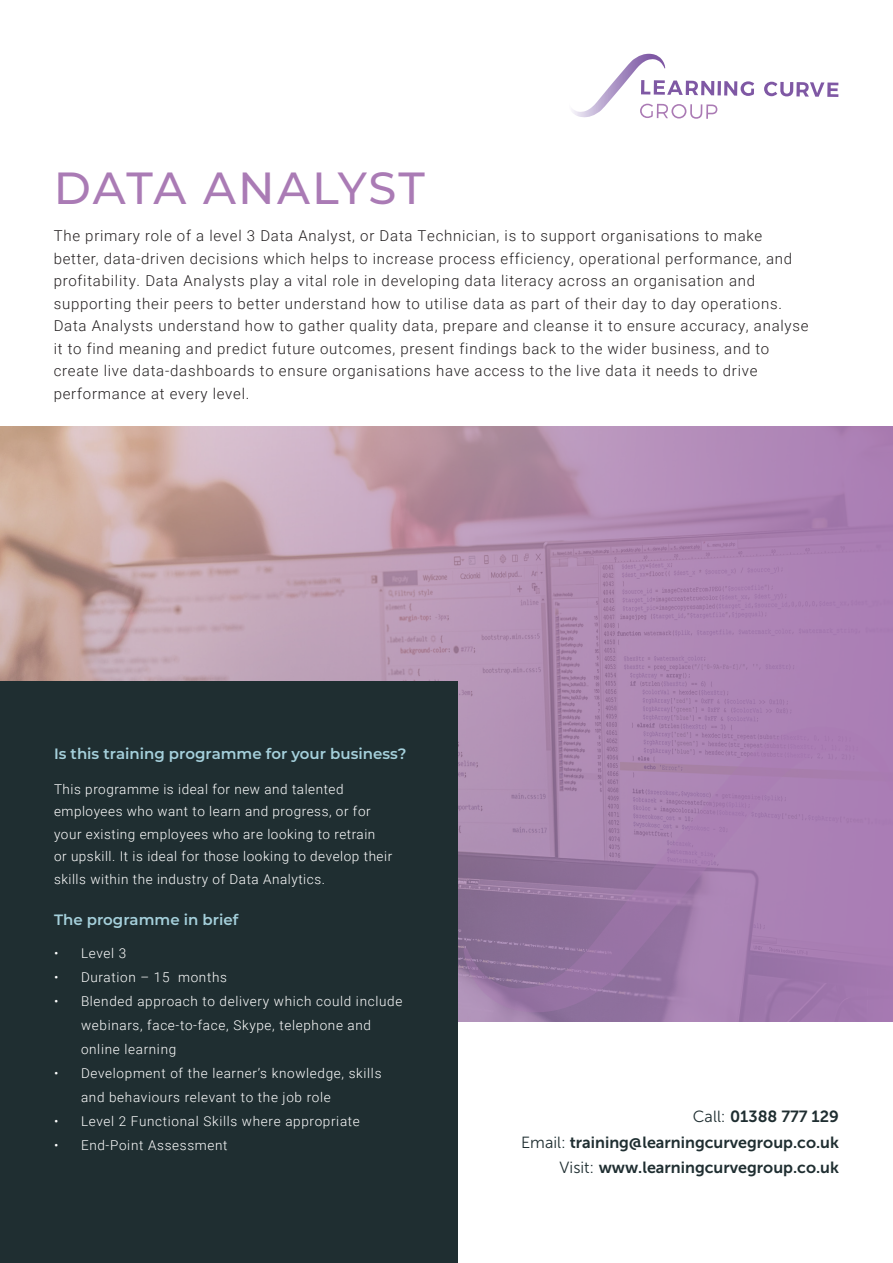
<style>
.page{position:relative;width:893px;height:1263px;background:#fff}
.page>*{position:absolute;margin:0;border:0;box-sizing:border-box;transform-origin:0 0}
.t1{font:500 45px "Montserrat";letter-spacing:.04em;color:#aa7bb5}
.t2{font:16.2px/25.3px "Museo Sans 700";color:#1f2e31;text-align:right}
.t3{font:300 15px "Roboto";letter-spacing:.05em;color:#231f20}
.B1_Headers{font:600 15px "Montserrat";color:#a5d0db}
.B1{font:300 13.5px/22.5px "Roboto";letter-spacing:.05em;color:#fff}
.s1{font-family:"Museo Sans 300"}
</style>
<div class="page">
<svg style="left:717px;top:81px;width:4px;height:14px"></svg>
<svg style="left:724px;top:81px;width:30px;height:15px"></svg>
<svg style="left:764px;top:82px;width:74px;height:15px"></svg>
<svg style="left:572px;top:54px;width:145px;height:65px"></svg>
<img style="left:0;top:426px;width:893px;height:596px">
<div style="left:0;top:681px;width:458px;height:582px;background:#1f2e31"></div>
<svg style="left:463px;top:726px;width:430px;height:287px;background:#a27dac"></svg>
<p class="t1" style="left:54px;top:156px;width:372px">DATA ANALYST</p>
<p class="t3" style="left:54px;top:225px;width:710px">The primary role of a level 3 Data Analyst, or Data Technician, is to support organisations to make</p>
<p class="t3" style="left:54px;top:248px;width:740px">better, data-driven decisions which helps to increase process efficiency, operational performance, and</p>
<p class="t3" style="left:54px;top:270px;width:703px">profitability. Data Analysts play a vital role in developing data literacy across an organisation and</p>
<p class="t3" style="left:54px;top:293px;width:730px">supporting their peers to better understand how to utilise data as part of their day to day operations.</p>
<p class="t3" style="left:54px;top:315px;width:756px">Data Analysts understand how to gather quality data, prepare and cleanse it to ensure accuracy, analyse</p>
<p class="t3" style="left:54px;top:338px;width:717px">it to find meaning and predict future outcomes, present findings back to the wider business, and to</p>
<p class="t3" style="left:54px;top:360px;width:705px">create live data-dashboards to ensure organisations have access to the live data it needs to drive</p>
<p class="t3" style="left:54px;top:383px;width:197px">performance at every level.</p>
<p class="B1_Headers" style="left:54px;top:743px;width:354px">Is this training programme for your business?</p>
<p class="B1" style="left:54px;top:777px;width:340px">This programme is ideal for new and talented employees who want to learn and progress, or for your existing employees who are looking to retrain<br>or upskill. It is ideal for those looking to develop their skills within the industry of Data Analytics.</p>
<p class="B1_Headers" style="left:54px;top:909px;width:186px">The programme in brief</p>
<p class="B1" style="left:54px;top:941px;width:74px">• Level 3</p>
<p class="B1" style="left:54px;top:965px;width:174px">• Duration – 15 months</p>
<p class="B1" style="left:81px;top:988px;width:323px;line-height:24px;text-indent:-27px">• Blended approach to delivery which could include webinars, face-to-face, Skype, telephone and online learning</p>
<p class="B1" style="left:81px;top:1060px;width:302px;line-height:24px;text-indent:-27px">• Development of the learner’s knowledge, skills and behaviours relevant to the job role</p>
<p class="B1" style="left:54px;top:1109px;width:307px">• Level 2 Functional Skills where appropriate</p>
<p class="B1" style="left:54px;top:1133px;width:175px">• End-Point Assessment</p>
<p class="t2" style="left:521px;top:1104px;width:319px"><span class="s1">Call:</span> 01388 777 129<br><span class="s1">Email:</span> training@learningcurvegroup.co.uk<br><span class="s1">Visit:</span> www.learningcurvegroup.co.uk</p>
</div>
